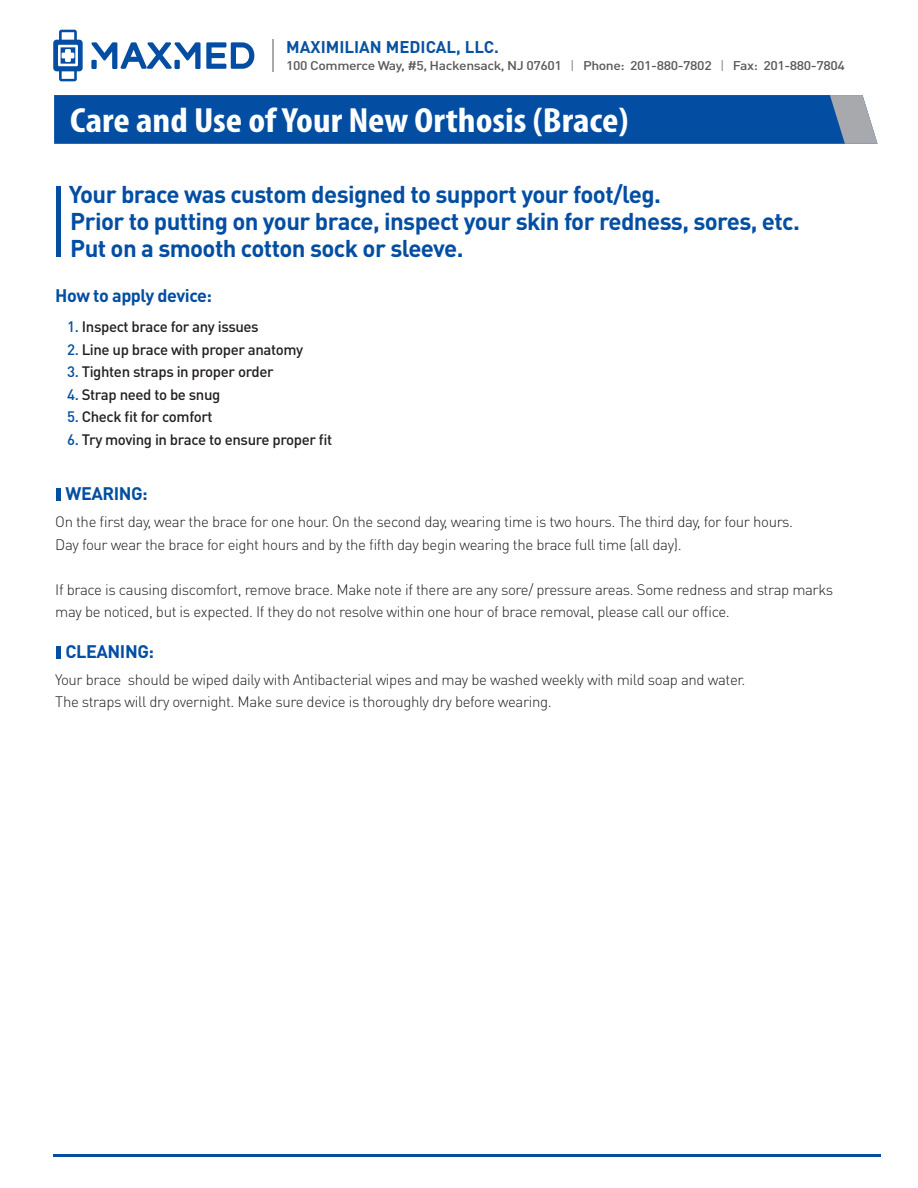
<style>
.page{position:relative;width:918px;height:1188px;background:#fff}
.page>*{position:absolute;margin:0;border:0;box-sizing:border-box;transform-origin:0 0}
.t1{font:700 condensed 35.1px "Myriad Pro";color:#fff;scale:1.11 1}
.t2{font:700 24px/27px "DIN Pro";letter-spacing:-.025em;color:#034ea2}
.t3{font:700 18px "DIN Pro";letter-spacing:-.025em;color:#034ea2}
.t4{font:700 16.8px "DIN Pro";color:#0a51a0}
.t5{font:300 15px/22.5px "DIN Pro";letter-spacing:-.025em;color:#231f20}
.t6{font:500 15px "DIN Pro";letter-spacing:-.025em;color:#231f20}
.t7{font:500 12.6px "DIN Pro";letter-spacing:-.03em;color:#58595b;scale:1.11 1}
.s1{font-weight:300}
.s2{color:#034ea2}
</style>
<div class="page">
<hr style="left:272px;top:40px;width:2px;height:32px;background:#a7a9ac">
<svg style="left:53px;top:30px;width:202px;height:51px"></svg>
<svg style="left:54px;top:95px;width:824px;height:49px;background:#0c53a3"></svg>
<hr style="left:53px;top:1154px;width:827px;height:3px;background:#034ea2">
<div style="left:56px;top:186px;width:5px;height:71px;background:#034ea2"></div>
<div style="left:56px;top:488px;width:5px;height:12px;background:#034ea2"></div>
<div style="left:56px;top:646px;width:5px;height:12px;background:#034ea2"></div>
<p class="t4" style="left:286px;top:36px;width:214px">MAXIMILIAN MEDICAL, LLC.</p>
<p class="t7" style="left:286px;top:57px;width:505px">100 Commerce Way, #5, Hackensack, NJ 07601 <span class="s1">|</span> Phone: 201-880-7802 <span class="s1">|</span> Fax: 201-880-7804</p>
<h1 class="t1" style="left:70px;top:99px;width:504px">Care and Use of Your New Orthosis (Brace)</h1>
<h2 class="t2" style="left:69px;top:180px;width:733px">Your brace was custom designed to support your foot/leg.<br>Prior to putting on your brace, inspect your skin for redness, sores, etc.<br>Put on a smooth cotton sock or sleeve.</h2>
<p class="t3" style="left:55px;top:284px;width:158px">How to apply device:</p>
<p class="t6" style="left:67px;top:317px;width:193px"><span class="s2">1.</span> Inspect brace for any issues</p>
<p class="t6" style="left:67px;top:339px;width:238px"><span class="s2">2.</span> Line up brace with proper anatomy</p>
<p class="t6" style="left:67px;top:362px;width:208px"><span class="s2">3.</span> Tighten straps in proper order</p>
<p class="t6" style="left:67px;top:384px;width:155px"><span class="s2">4.</span> Strap need to be snug</p>
<p class="t6" style="left:67px;top:407px;width:147px"><span class="s2">5.</span> Check fit for comfort</p>
<p class="t6" style="left:67px;top:429px;width:267px"><span class="s2">6.</span> Try moving in brace to ensure proper fit</p>
<p class="t3" style="left:66px;top:482px;width:84px">WEARING:</p>
<p class="t5" style="left:55px;top:510px;width:739px">On the first day, wear the brace for one hour. On the second day, wearing time is two hours. The third day, for four hours.<br>Day four wear the brace for eight hours and by the fifth day begin wearing the brace full time (all day).</p>
<p class="t5" style="left:55px;top:578px;width:780px">If brace is causing discomfort, remove brace. Make note if there are any sore/ pressure areas. Some redness and strap marks may be noticed, but is expected. If they do not resolve within one hour of brace removal, please call our office.</p>
<p class="t3" style="left:66px;top:639px;width:90px">CLEANING:</p>
<p class="t5" style="left:55px;top:668px;width:692px">Your brace should be wiped daily with Antibacterial wipes and may be washed weekly with mild soap and water.<br>The straps will dry overnight. Make sure device is thoroughly dry before wearing.</p>
</div>
